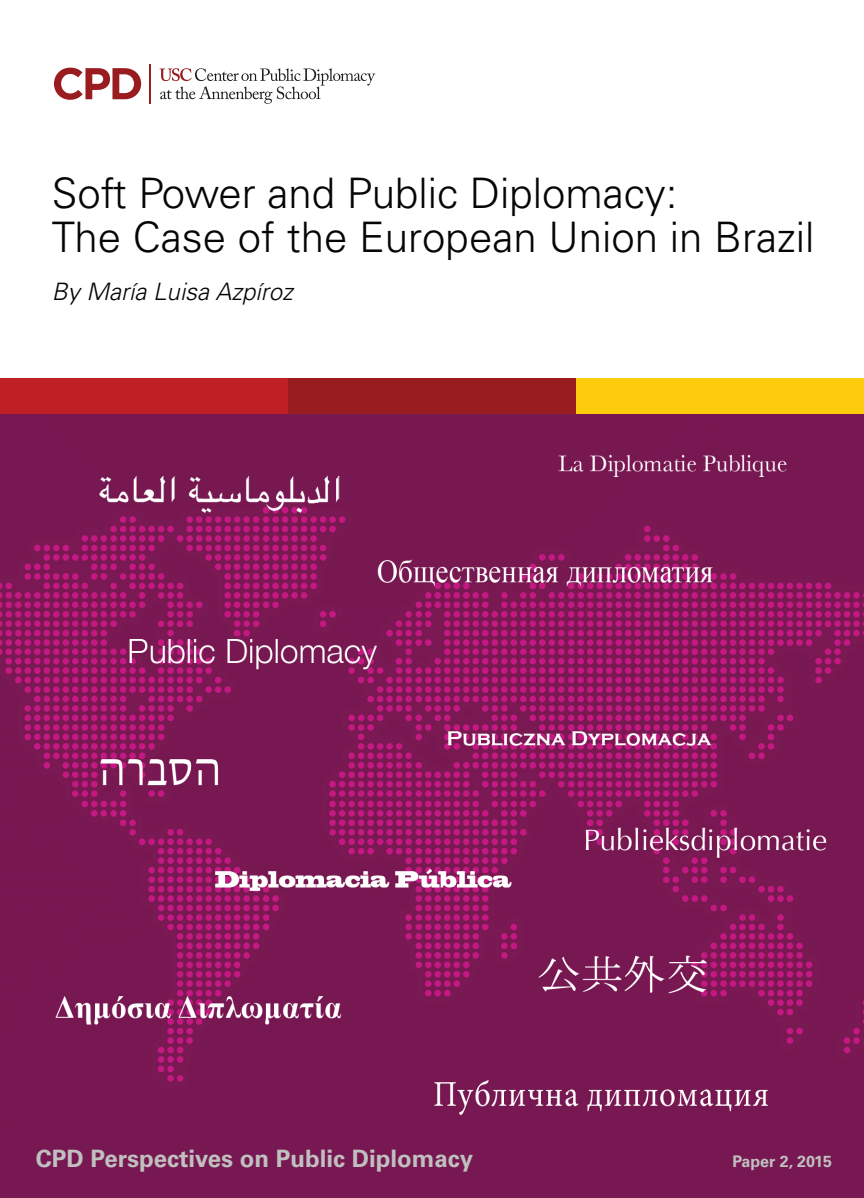
<style>
.page{position:relative;width:864px;height:1198px;background:#fff}
.page>*{position:absolute;margin:0;border:0;box-sizing:border-box;transform-origin:0 0}
.t1{font:300 42px/44px "Univers LT Std";color:#050504}
.t2{font:700 24px "Univers LT Std";color:#c0c0c0}
.t3{font:italic 300 24px "Univers LT Std";color:#050504}
.t4{font:700 16px "Univers LT Std";color:#c0c0c0}
</style>
<div class="page">
<div style="left:576px;top:378px;width:288px;height:36px;background:#fdcc0c"></div>
<div style="left:288px;top:378px;width:288px;height:36px;background:#991d20"></div>
<div style="left:0;top:378px;width:288px;height:36px;background:#be2025"></div>
<img style="left:0;top:414px;width:864px;height:783px">
<svg style="left:160px;top:68px;width:215px;height:36px"></svg>
<svg style="left:54px;top:68px;width:87px;height:32px"></svg>
<hr style="left:150px;top:64px;width:1px;height:40px;background:#991d20">
<p class="t1" style="left:52px;top:171px;width:764px">Soft Power and Public Diplomacy:<br>The Case of the European Union in Brazil</p>
<p class="t3" style="left:52px;top:277px;width:242px">By María Luisa Azpíroz</p>
<p class="t2" style="left:36px;top:1144px;width:439px">CPD Perspectives on Public Diplomacy</p>
<p class="t4" style="left:733px;top:1151px;width:101px">Paper 2, 2015</p>
</div>
